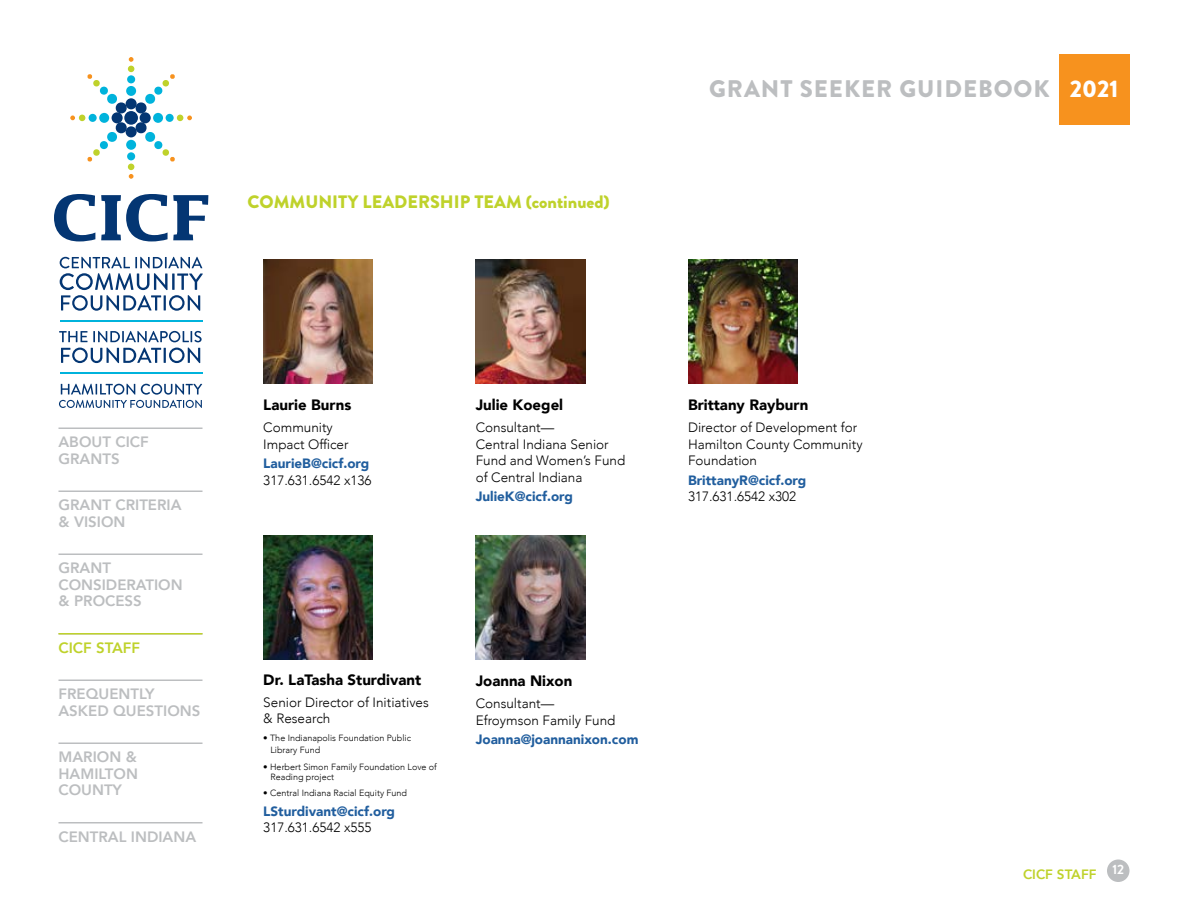
<style>
.page{position:relative;width:1188px;height:918px;background:#fff}
.page>*{position:absolute;margin:0;border:0;box-sizing:border-box;transform-origin:0 0}
.t1{font:900 24px "Brandon Grotesque";letter-spacing:.04em;color:#bcbec0}
.t2{font:900 18px "Brandon Grotesque";color:#bfd22b}
.t3{font:800 15px/16.5px "Avenir";color:#bcbec0}
.t4{font:900 15px "Avenir";color:#000}
.t5{font:800 15px "Avenir";color:#bfd22b}
.t6{font:300 13.5px/16.5px "Avenir";color:#000}
.t7{font:900 13.5px "Avenir";color:#215e9e}
.t8{font:800 13.5px "Avenir";color:#bfd22b}
.t9{font:700 13.5px "Brandon Grotesque";color:#fff}
.t10{font:300 9px/12px "Avenir";color:#000}
.s1{color:#fff}
</style>
<div class="page">
<div style="left:1107px;top:860px;width:23px;height:22px;background:#bcbec0;border-radius:50%"></div>
<div style="left:1059px;top:54px;width:71px;height:71px;background:#f7921e"></div>
<svg style="left:54px;top:194px;width:41px;height:47px"></svg>
<svg style="left:101px;top:194px;width:107px;height:47px"></svg>
<svg style="left:60px;top:257px;width:143px;height:54px"></svg>
<svg style="left:59px;top:331px;width:28px;height:11px"></svg>
<svg style="left:93px;top:331px;width:109px;height:11px"></svg>
<svg style="left:61px;top:348px;width:139px;height:15px"></svg>
<svg style="left:70px;top:57px;width:122px;height:122px"></svg>
<hr style="left:60px;top:320px;width:142px;height:2px;background:#00b3dc">
<hr style="left:60px;top:372px;width:142px;height:2px;background:#00b3dc">
<svg style="left:59px;top:384px;width:143px;height:24px"></svg>
<hr style="left:58px;top:428px;width:144px;height:1px;background:#bcbec0">
<hr style="left:58px;top:490px;width:144px;height:2px;background:#bcbec0">
<hr style="left:58px;top:554px;width:144px;height:1px;background:#bcbec0">
<hr style="left:58px;top:680px;width:144px;height:1px;background:#bcbec0">
<hr style="left:58px;top:742px;width:144px;height:2px;background:#bcbec0">
<hr style="left:58px;top:822px;width:144px;height:2px;background:#bcbec0">
<hr style="left:58px;top:633px;width:144px;height:1px;background:#bfd22b">
<img style="left:263px;top:260px;width:110px;height:124px">
<img style="left:263px;top:536px;width:110px;height:123px">
<img style="left:476px;top:260px;width:109px;height:124px">
<img style="left:476px;top:536px;width:109px;height:123px">
<img style="left:688px;top:260px;width:109px;height:124px">
<h2 class="t2" style="left:248px;top:189px;width:364px">COMMUNITY LEADERSHIP TEAM (continued)</h2>
<h1 class="t1" style="left:709px;top:71px;width:411px">GRANT SEEKER GUIDEBOOK <span class="s1">2021</span></h1>
<p class="t3" style="left:58px;top:434px;width:92px">ABOUT CICF<br>GRANTS</p>
<p class="t3" style="left:58px;top:497px;width:125px">GRANT CRITERIA &amp; VISION</p>
<p class="t3" style="left:58px;top:560px;width:126px">GRANT<br>CONSIDERATION &amp; PROCESS</p>
<p class="t5" style="left:58px;top:636px;width:83px">CICF STAFF</p>
<p class="t3" style="left:58px;top:686px;width:143px">FREQUENTLY<br>ASKED QUESTIONS</p>
<p class="t3" style="left:58px;top:749px;width:81px;text-align:justify">MARION &amp; HAMILTON COUNTY</p>
<p class="t3" style="left:58px;top:828px;width:139px">CENTRAL INDIANA</p>
<p class="t4" style="left:263px;top:392px;width:90px">Laurie Burns</p>
<p class="t6" style="left:263px;top:419px;width:87px">Community<br>Impact Officer</p>
<p class="t7" style="left:263px;top:452px;width:108px">LaurieB@cicf.org</p>
<p class="t6" style="left:263px;top:472px;width:110px">317.631.6542 x136</p>
<p class="t4" style="left:476px;top:392px;width:89px">Julie Koegel</p>
<p class="t6" style="left:476px;top:419px;width:151px">Consultant—<br>Central Indiana Senior<br>Fund and Women’s Fund of Central Indiana</p>
<p class="t7" style="left:476px;top:485px;width:99px">JulieK@cicf.org</p>
<p class="t4" style="left:688px;top:392px;width:122px">Brittany Rayburn</p>
<p class="t6" style="left:688px;top:419px;width:176px">Director of Development for<br>Hamilton County Community<br>Foundation</p>
<p class="t7" style="left:688px;top:468px;width:120px">BrittanyR@cicf.org</p>
<p class="t6" style="left:688px;top:488px;width:110px">317.631.6542 x302</p>
<p class="t4" style="left:263px;top:667px;width:159px">Dr. LaTasha Sturdivant</p>
<p class="t6" style="left:263px;top:694px;width:167px">Senior Director of Initiatives &amp; Research</p>
<p class="t10" style="left:270px;top:732px;width:142px;text-indent:-7px">• The Indianapolis Foundation Public<br>Library Fund</p>
<p class="t10" style="left:270px;top:761px;width:168px;line-height:10.5px;text-indent:-7px">• Herbert Simon Family Foundation Love of<br>Reading project</p>
<p class="t10" style="left:263px;top:787px;width:145px">• Central Indiana Racial Equity Fund</p>
<p class="t7" style="left:263px;top:800px;width:133px">LSturdivant@cicf.org</p>
<p class="t6" style="left:263px;top:819px;width:110px">317.631.6542 x555</p>
<p class="t4" style="left:476px;top:668px;width:98px">Joanna Nixon</p>
<p class="t6" style="left:476px;top:695px;width:141px">Consultant—<br>Efroymson Family Fund</p>
<p class="t7" style="left:476px;top:728px;width:164px">Joanna@joannanixon.com</p>
<p class="t8" style="left:1023px;top:864px;width:75px">CICF STAFF</p>
<p class="t9" style="left:1112px;top:860px;width:13px">12</p>
</div>
